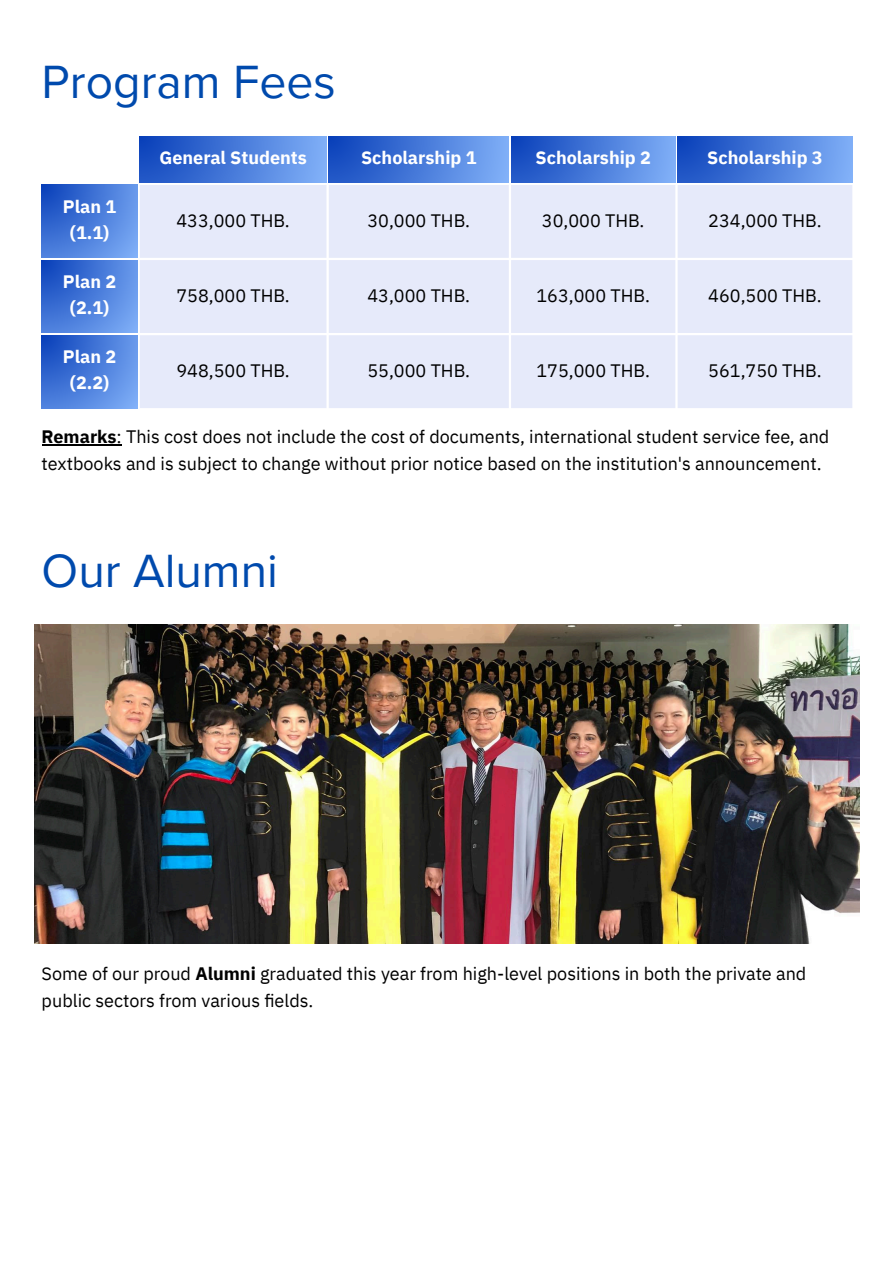
<style>
.page{position:relative;width:894px;height:1263px;background:#fff}
.page>*{position:absolute;margin:0;border:0;box-sizing:border-box;transform-origin:0 0}
.t1{font:48px "Proxima Nova";color:#004aad}
.t2{font:18px/27px "IBM Plex Sans";color:#000}
.t3{font:700 18px/25.8px "IBM Plex Sans";color:#fff;text-align:center}
.s1{font-weight:700}
</style>
<div class="page">
<hr style="left:42px;top:444px;width:74px;height:2px;background:#000">
<svg style="left:116px;top:444px;width:6px;height:2px"></svg>
<div style="left:140px;top:185px;width:712px;height:223px;background:#e6eafa"></div>
<div style="left:140px;top:136px;width:186px;height:47px;background:linear-gradient(to right,#0e45bc,#7eaef6)"></div>
<div style="left:328px;top:136px;width:180px;height:47px;background:linear-gradient(to right,#0e45bc,#7eadf6)"></div>
<div style="left:511px;top:136px;width:164px;height:47px;background:linear-gradient(to right,#1046bd,#7dadf6)"></div>
<div style="left:677px;top:136px;width:175px;height:47px;background:linear-gradient(to right,#0f45bc,#7eaef6)"></div>
<svg style="left:42px;top:185px;width:95px;height:73px;background:#497cda"></svg>
<svg style="left:42px;top:260px;width:95px;height:73px;background:#497cda"></svg>
<svg style="left:42px;top:335px;width:95px;height:73px;background:#497cda"></svg>
<img style="left:35px;top:624px;width:823px;height:320px">
<h2 class="t1" style="left:42px;top:54px;width:296px">Program Fees</h2>
<p class="t3" style="left:63px;top:193px;width:55px">Plan 1 (1.1)</p>
<p class="t3" style="left:63px;top:269px;width:55px">Plan 2 (2.1)</p>
<p class="t3" style="left:63px;top:344px;width:55px">Plan 2 (2.2)</p>
<p class="t3" style="left:159px;top:145px;width:149px">General Students</p>
<p class="t3" style="left:361px;top:145px;width:117px">Scholarship 1</p>
<p class="t3" style="left:535px;top:145px;width:117px">Scholarship 2</p>
<p class="t3" style="left:707px;top:145px;width:117px">Scholarship 3</p>
<p class="t2" style="left:176px;top:206px;width:115px">433,000 THB.</p>
<p class="t2" style="left:367px;top:206px;width:104px">30,000 THB.</p>
<p class="t2" style="left:541px;top:206px;width:104px">30,000 THB.</p>
<p class="t2" style="left:708px;top:206px;width:115px">234,000 THB.</p>
<p class="t2" style="left:176px;top:281px;width:115px">758,000 THB.</p>
<p class="t2" style="left:367px;top:281px;width:104px">43,000 THB.</p>
<p class="t2" style="left:536px;top:281px;width:115px">163,000 THB.</p>
<p class="t2" style="left:708px;top:281px;width:115px">460,500 THB.</p>
<p class="t2" style="left:176px;top:357px;width:115px">948,500 THB.</p>
<p class="t2" style="left:367px;top:357px;width:104px">55,000 THB.</p>
<p class="t2" style="left:536px;top:357px;width:115px">175,000 THB.</p>
<p class="t2" style="left:708px;top:357px;width:115px">561,750 THB.</p>
<p class="t2" style="left:42px;top:423px;width:789px"><span class="s1">Remarks</span>: This cost does not include the cost of documents, international student service fee, and textbooks and is subject to change without prior notice based on the institution's announcement.</p>
<h2 class="t1" style="left:42px;top:543px;width:238px">Our Alumni</h2>
<p class="t2" style="left:42px;top:960px;width:766px">Some of our proud <span class="s1">Alumni</span> graduated this year from high-level positions in both the private and public sectors from various fields.</p>
</div>
